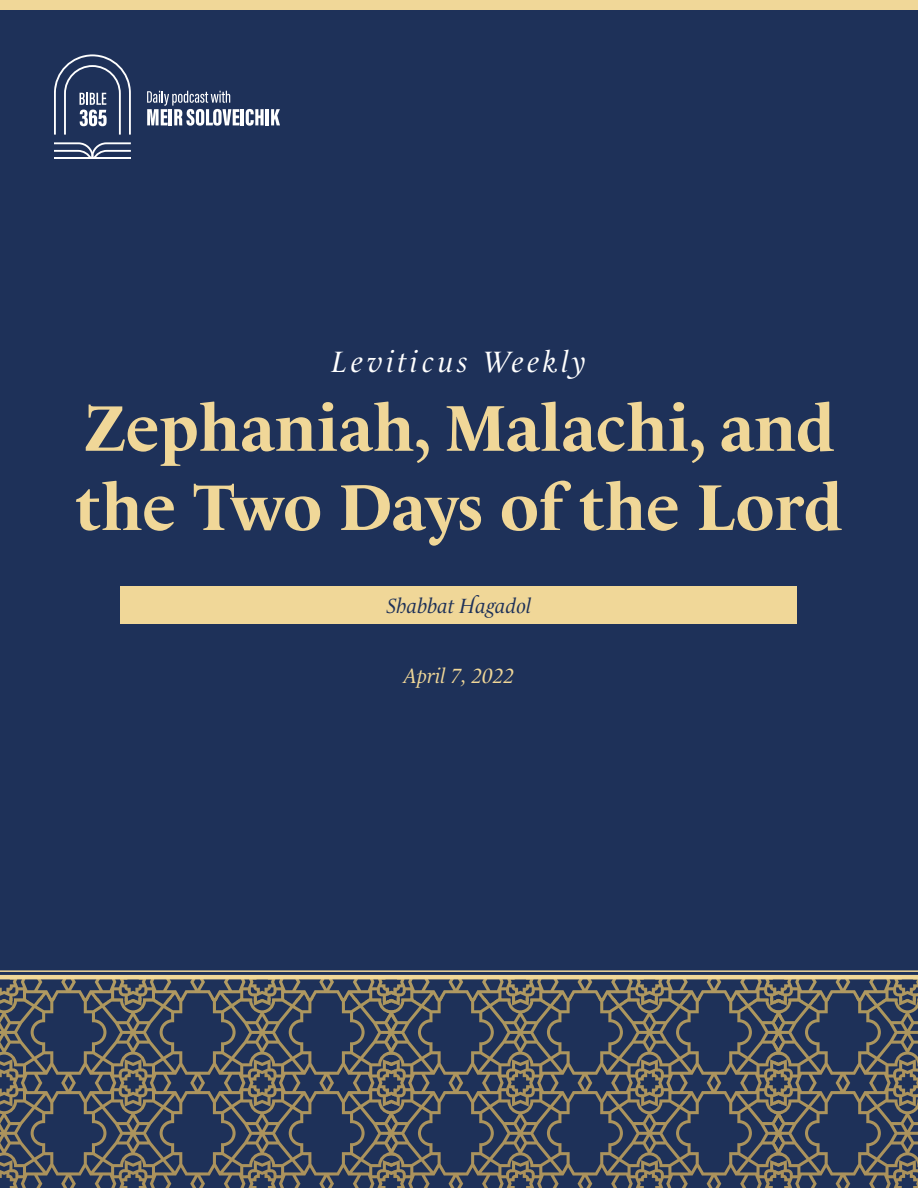
<style>
.page{position:relative;width:918px;height:1188px;background:#1e3159}
.page>*{position:absolute;margin:0;border:0;box-sizing:border-box;transform-origin:0 0}
.t1{font:700 66px/79.2px "Le Monde Livre Cla Std";color:#f0d798}
.Title_Label{font:italic 30px "Le Monde Livre Cla Std";letter-spacing:.125em;color:#fff}
.t2{font:italic 21px "Le Monde Livre Cla Std";color:#1e3159}
.Cover_Date{font:italic 21px "Le Monde Livre Cla Std";color:#f0d798}
</style>
<div class="page">
<div style="left:121px;top:586px;width:676px;height:37px;background:#f0d798"></div>
<svg style="left:0;top:979px;width:379px;height:209px"></svg>
<svg style="left:387px;top:979px;width:380px;height:209px"></svg>
<svg style="left:774px;top:979px;width:144px;height:209px"></svg>
<hr style="left:0;top:970px;width:918px;height:2px;background:#f0d798">
<hr style="left:0;top:975px;width:918px;height:4px;background:#f0d798">
<div style="left:0;top:0;width:918px;height:10px;background:#f0d798"></div>
<svg style="left:147px;top:91px;width:93px;height:35px"></svg>
<hr style="left:241px;top:109px;width:3px;height:16px;background:#fff">
<svg style="left:246px;top:109px;width:18px;height:17px"></svg>
<hr style="left:266px;top:109px;width:3px;height:16px;background:#fff">
<svg style="left:271px;top:109px;width:9px;height:16px"></svg>
<svg style="left:54px;top:142px;width:77px;height:17px"></svg>
<svg style="left:54px;top:54px;width:77px;height:81px"></svg>
<p class="Title_Label" style="left:332px;top:344px;width:256px">Leviticus Weekly</p>
<p class="t1" style="left:76px;top:389px;width:768px">Zephaniah, Malachi, and the Two Days of the Lord</p>
<p class="t2" style="left:387px;top:593px;width:146px">Shabbat Hagadol</p>
<p class="Cover_Date" style="left:404px;top:664px;width:112px">April 7, 2022</p>
</div>
